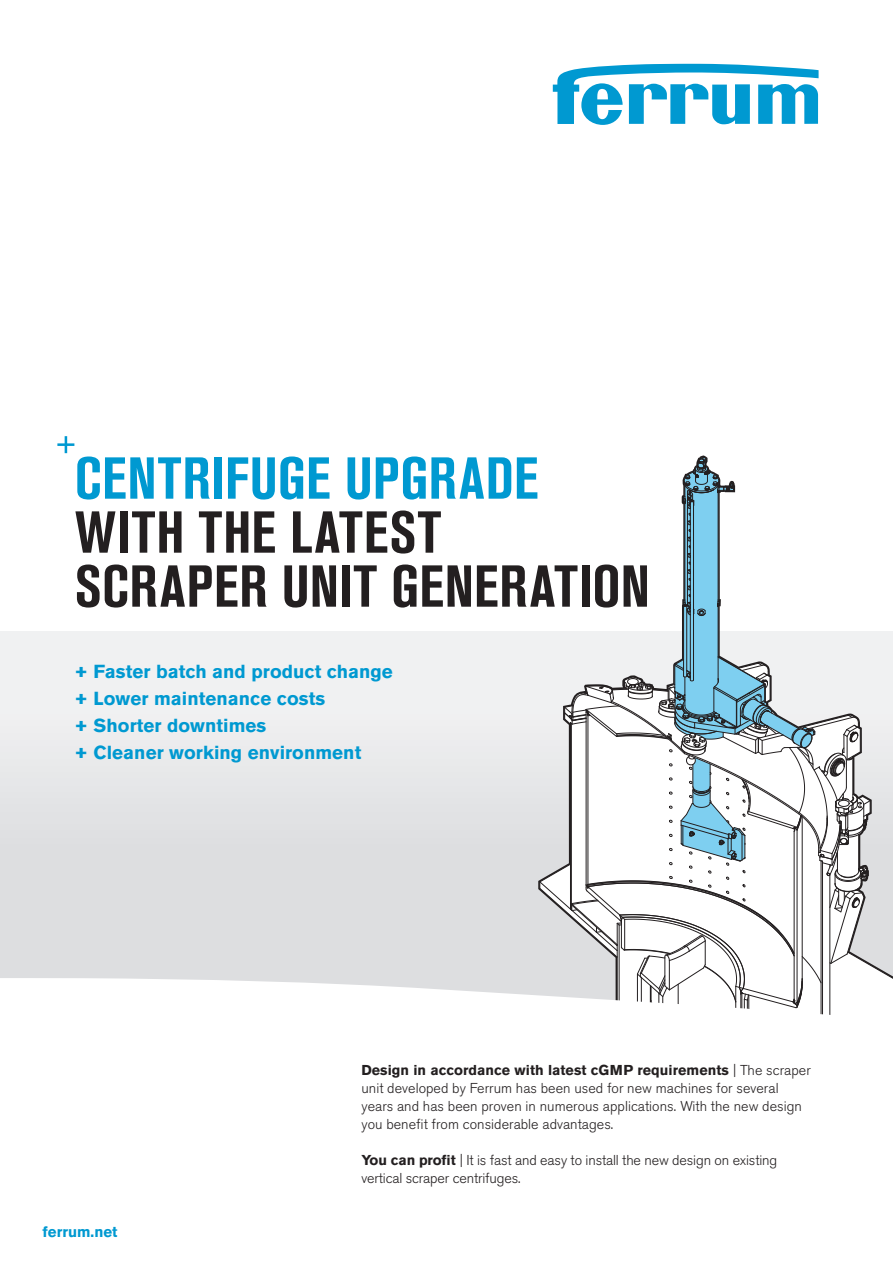
<style>
.page{position:relative;width:893px;height:1263px;background:#fff}
.page>*{position:absolute;margin:0;border:0;box-sizing:border-box;transform-origin:0 0}
.t1{font:700 condensed 58.5px/54px "Akzidenz Grotesk Pro";letter-spacing:.015em;color:#231f20}
.t2{font:700 condensed 58.5px "Akzidenz Grotesk Pro";letter-spacing:.015em;color:#0099d1}
.t3{font:700 18.75px/27px "Akzidenz Grotesk Pro";letter-spacing:.005em;color:#0099d1}
.t4{font:700 15px "Akzidenz Grotesk Pro";letter-spacing:.005em;color:#0099d1}
.t5{font:300 14.25px/18px "Akzidenz Grotesk Pro";letter-spacing:.005em;color:#231f20}
.s1{font-weight:700}
</style>
<div class="page">
<svg style="left:0;top:631px;width:538px;height:347px"></svg>
<svg style="left:539px;top:457px;width:354px;height:521px"></svg>
<svg style="left:553px;top:64px;width:266px;height:61px"></svg>
<svg style="left:96px;top:978px;width:797px;height:37px"></svg>
<hr style="left:57px;top:443px;width:17px;height:3px;background:#0099d1">
<svg style="left:65px;top:436px;width:2px;height:17px"></svg>
<h1 class="t2" style="left:75px;top:440px;width:465px">CENTRIFUGE UPGRADE</h1>
<h1 class="t1" style="left:75px;top:504px;width:577px">WITH THE LATEST<br>SCRAPER UNIT GENERATION</h1>
<h2 class="t3" style="left:74px;top:658px;width:320px">+ Faster batch and product change + Lower maintenance costs<br>+ Shorter downtimes<br>+ Cleaner working environment</h2>
<p class="t4" style="left:43px;top:1222px;width:77px">ferrum.net</p>
<p class="t5" style="left:361px;top:1061px;width:451px"><span class="s1">Design in accordance with latest cGMP requirements</span> | The scraper unit developed by Ferrum has been used for new machines for several years and has been proven in numerous applications. With the new design you benefit from considerable advantages.</p>
<p class="t5" style="left:361px;top:1151px;width:417px"><span class="s1">You can profit</span> | It is fast and easy to install the new design on existing vertical scraper centrifuges.</p>
</div>
